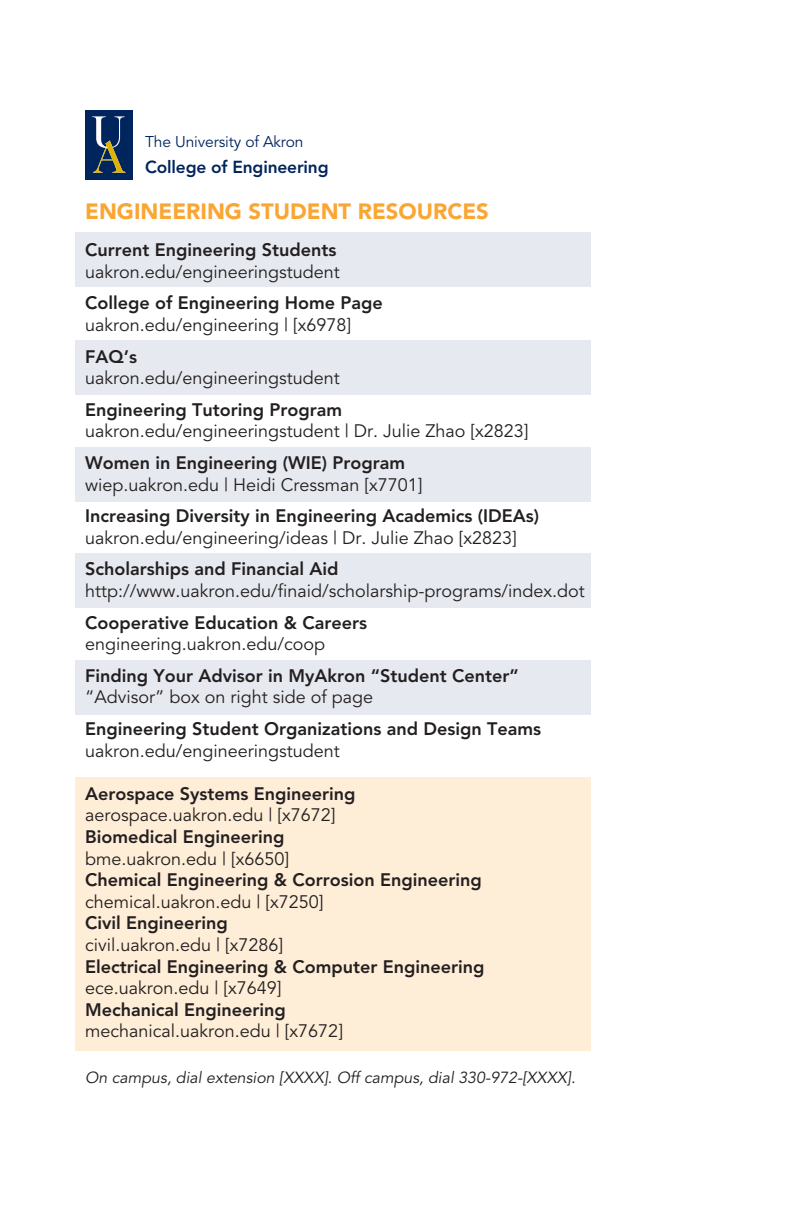
<style>
.page{position:relative;width:792px;height:1224px;background:#fff}
.page>*{position:absolute;margin:0;border:0;box-sizing:border-box;transform-origin:0 0}
.t1{font:900 22px "Avenir";color:#faa633}
.t2{font:18px "Avenir";color:#231f20}
.t3{font:800 18px "Avenir";color:#231f20}
.t4{font:800 17.2px "Avenir";letter-spacing:-.01em;color:#00255d}
.t5{font:italic 16px "Avenir";color:#231f20}
.t6{font:15.6px "Avenir";letter-spacing:-.01em;color:#00255d}
</style>
<div class="page">
<div style="left:75px;top:340px;width:515px;height:55px;background:#e6e9ef"></div>
<div style="left:75px;top:232px;width:515px;height:55px;background:#e6e9ef"></div>
<div style="left:75px;top:553px;width:515px;height:54px;background:#e6e9ef"></div>
<div style="left:75px;top:778px;width:515px;height:273px;background:#feedd7"></div>
<div style="left:75px;top:447px;width:515px;height:55px;background:#e6e9ef"></div>
<div style="left:75px;top:660px;width:515px;height:55px;background:#e6e9ef"></div>
<div style="left:85px;top:110px;width:47px;height:69px;background:#00255d"></div>
<svg style="left:92px;top:116px;width:33px;height:57px"></svg>
<p class="t6" style="left:145px;top:133px;width:160px">The University of Akron</p>
<p class="t4" style="left:145px;top:157px;width:185px">College of Engineering</p>
<p class="t1" style="left:85px;top:198px;width:405px">ENGINEERING STUDENT RESOURCES</p>
<p class="t3" style="left:85px;top:239px;width:253px">Current Engineering Students</p>
<p class="t2" style="left:85px;top:261px;width:256px">uakron.edu/engineeringstudent</p>
<p class="t3" style="left:85px;top:292px;width:299px">College of Engineering Home Page</p>
<p class="t2" style="left:85px;top:314px;width:268px">uakron.edu/engineering | [x6978]</p>
<p class="t3" style="left:85px;top:346px;width:53px">FAQ’s</p>
<p class="t2" style="left:85px;top:368px;width:256px">uakron.edu/engineeringstudent</p>
<p class="t3" style="left:85px;top:399px;width:259px">Engineering Tutoring Program</p>
<p class="t2" style="left:85px;top:421px;width:445px">uakron.edu/engineeringstudent | Dr. Julie Zhao [x2823]</p>
<p class="t3" style="left:85px;top:452px;width:321px">Women in Engineering (WIE) Program</p>
<p class="t2" style="left:85px;top:474px;width:339px">wiep.uakron.edu | Heidi Cressman [x7701]</p>
<p class="t3" style="left:85px;top:505px;width:456px">Increasing Diversity in Engineering Academics (IDEAs)</p>
<p class="t2" style="left:85px;top:527px;width:433px">uakron.edu/engineering/ideas | Dr. Julie Zhao [x2823]</p>
<p class="t3" style="left:85px;top:558px;width:255px">Scholarships and Financial Aid</p>
<p class="t2" style="left:85px;top:580px;width:501px">http://www.uakron.edu/finaid/scholarship-programs/index.dot</p>
<p class="t3" style="left:85px;top:612px;width:283px">Cooperative Education &amp; Careers</p>
<p class="t2" style="left:85px;top:634px;width:242px">engineering.uakron.edu/coop</p>
<p class="t3" style="left:85px;top:665px;width:435px">Finding Your Advisor in MyAkron “Student Center”</p>
<p class="t2" style="left:85px;top:687px;width:290px">“Advisor” box on right side of page</p>
<p class="t3" style="left:85px;top:718px;width:458px">Engineering Student Organizations and Design Teams</p>
<p class="t2" style="left:85px;top:740px;width:256px">uakron.edu/engineeringstudent</p>
<p class="t3" style="left:85px;top:783px;width:272px">Aerospace Systems Engineering</p>
<p class="t2" style="left:85px;top:805px;width:252px">aerospace.uakron.edu | [x7672]</p>
<p class="t3" style="left:85px;top:826px;width:201px">Biomedical Engineering</p>
<p class="t2" style="left:85px;top:848px;width:206px">bme.uakron.edu | [x6650]</p>
<p class="t3" style="left:85px;top:869px;width:398px">Chemical Engineering &amp; Corrosion Engineering</p>
<p class="t2" style="left:85px;top:891px;width:240px">chemical.uakron.edu | [x7250]</p>
<p class="t3" style="left:85px;top:912px;width:144px">Civil Engineering</p>
<p class="t2" style="left:85px;top:934px;width:200px">civil.uakron.edu | [x7286]</p>
<p class="t3" style="left:85px;top:956px;width:401px">Electrical Engineering &amp; Computer Engineering</p>
<p class="t2" style="left:85px;top:978px;width:198px">ece.uakron.edu | [x7649]</p>
<p class="t3" style="left:85px;top:999px;width:202px">Mechanical Engineering</p>
<p class="t2" style="left:85px;top:1021px;width:259px">mechanical.uakron.edu | [x7672]</p>
<p class="t5" style="left:85px;top:1068px;width:492px">On campus, dial extension [XXXX]. Off campus, dial 330-972-[XXXX].</p>
</div>
